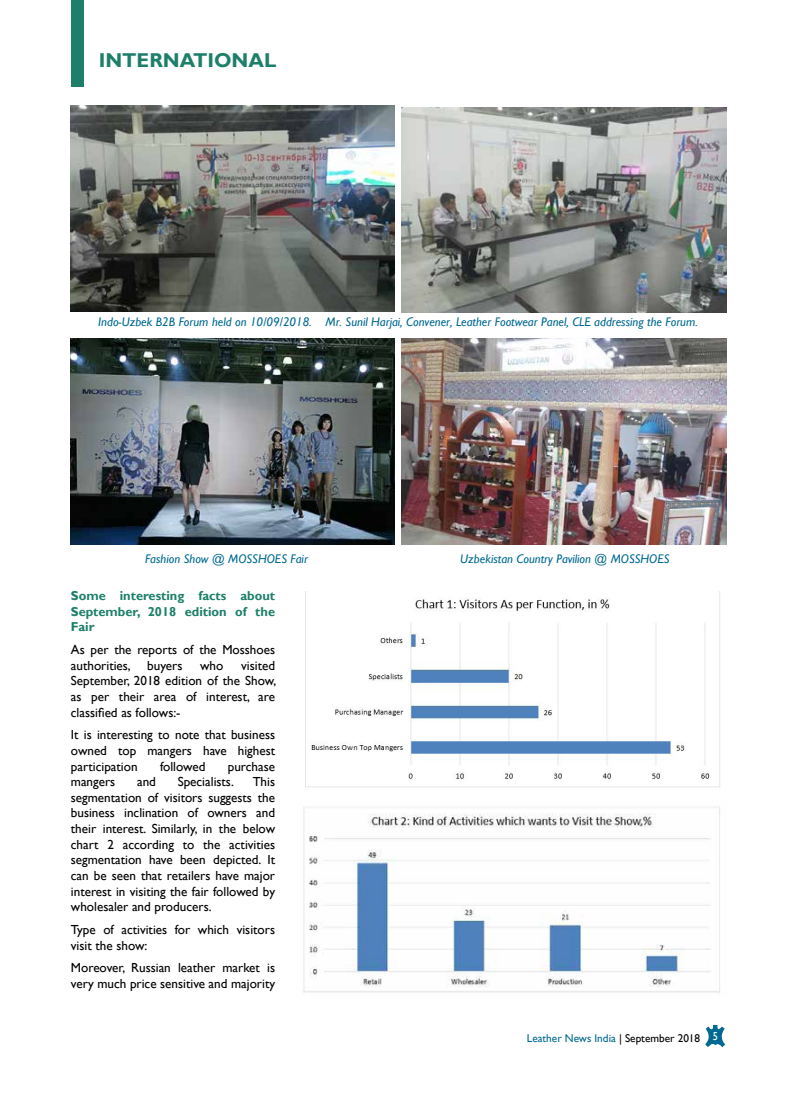
<style>
.page{position:relative;width:797px;height:1106px;background:#fff}
.page>*{position:absolute;margin:0;border:0;box-sizing:border-box;transform-origin:0 0}
.t1{font:700 20px "Gill Sans";color:#1d7f6a}
.t2{font:13.12px/15.6px "Gill Sans";color:#000}
.t3{font:700 12.88px/15.5px "Gill Sans";color:#1d7f6a;text-align:justify}
.t4{font:italic 12.5px "Gill Sans";color:#006991}
.t5{font:11.25px "Gill Sans";color:#006991}
.s1{color:#000}
.s2{font-size:11.5px;color:#fff}
</style>
<div class="page">
<svg style="left:705px;top:1024px;width:20px;height:23px"></svg>
<img style="left:70px;top:106px;width:325px;height:205px">
<img style="left:70px;top:339px;width:325px;height:205px">
<img style="left:401px;top:107px;width:325px;height:206px">
<img style="left:401px;top:339px;width:325px;height:205px">
<img style="left:305px;top:591px;width:415px;height:197px">
<img style="left:303px;top:806px;width:417px;height:188px">
<div style="left:71px;top:0;width:12px;height:86px;background:#1d7f6a"></div>
<h1 class="t1" style="left:99px;top:49px;width:54px">Interna</h1>
<h1 class="t1" style="left:193px;top:49px;width:29px">tional</h1>
<p class="t4" style="left:98px;top:315px;width:601px">Indo-Uzbek B2B Forum held on 10/09/2018. Mr. Sunil Harjai, Convener, Leather Footwear Panel, CLE addressing the Forum.</p>
<p class="t4" style="left:145px;top:551px;width:164px">Fashion Show @ MOSSHOES Fair</p>
<p class="t4" style="left:460px;top:551px;width:211px">Uzbekistan Country Pavilion @ MOSSHOES</p>
<p class="t3" style="left:71px;top:588px;width:206px">Some interesting facts about September, 2018 edition of the Fair</p>
<p class="t2" style="left:71px;top:642px;width:206px">As per the reports of the Mosshoes authorities,</p>
<p class="t2" style="left:71px;top:657px;width:207px;text-align:justify;text-indent:170px">visited September, 2018 edition of the Show, as per their area of interest, are classified as follows:-</p>
<p class="t2" style="left:71px;top:727px;width:206px;text-align:justify">It is interesting to note that business owned top mangers have highest participation</p>
<p class="t2" style="left:147px;top:657px;width:37px">buyers</p>
<p class="t2" style="left:200px;top:657px;width:25px">who</p>
<p class="t2" style="left:160px;top:758px;width:47px">followed</p>
<p class="t2" style="left:228px;top:758px;width:49px">purchase</p>
<p class="t2" style="left:71px;top:774px;width:46px">mangers</p>
<p class="t2" style="left:137px;top:774px;width:20px">and</p>
<p class="t2" style="left:178px;top:774px;width:58px">Specialists.</p>
<p class="t2" style="left:71px;top:774px;width:206px;text-align:justify;text-indent:182px">This segmentation of visitors suggests the business inclination of owners and their interest. Similarly, in the below chart 2 according to the activities segmentation have been depicted. It can be seen that retailers have major interest in visiting the fair followed by wholesaler and producers.</p>
<p class="t2" style="left:71px;top:921px;width:206px">Type of activities for which visitors visit the show:</p>
<p class="t2" style="left:71px;top:960px;width:206px">Moreover, Russian leather market is very much price sensitive and majority</p>
<p class="t5" style="left:527px;top:1031px;width:192px">Leather News India <span class="s1">| September 2018</span> <span class="s2">5</span></p>
</div>
